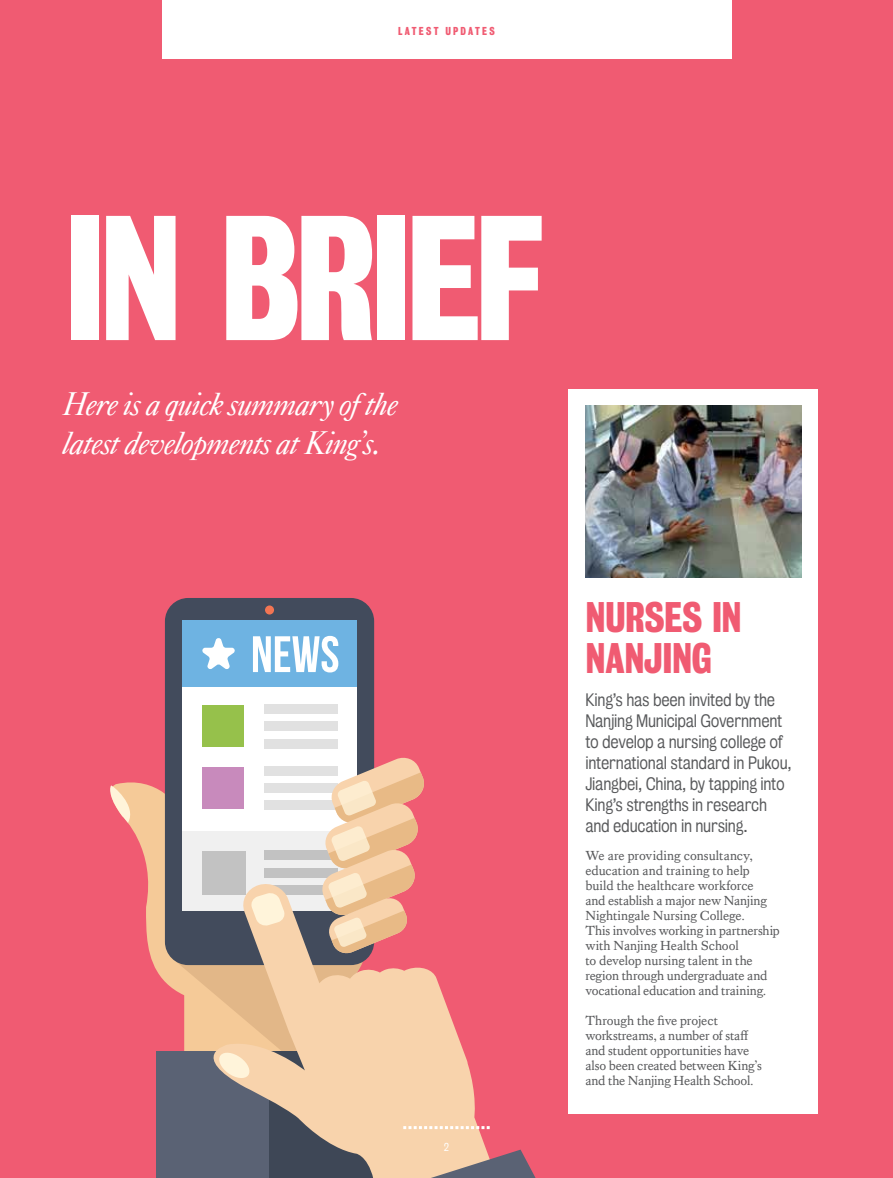
<style>
.page{position:relative;width:893px;height:1178px;background:#f05b72}
.page>*{position:absolute;margin:0;border:0;box-sizing:border-box;transform-origin:0 0}
.t1{font:161.7px "Kings Bureau Grot Three Seven";letter-spacing:-.04em;color:#fff}
.t2{font:39px/40.5px "Kings Bureau Grot Three Seven";letter-spacing:-.01em;color:#f05b72}
.t3{font:italic 32.4px/38.8px "Kings Caslon Display";letter-spacing:-.015em;color:#fff}
.t4{font:16.5px/21px "Kings Bureau Grot Five One";letter-spacing:-.015em;color:#58595b}
.t5{font:13.5px/15px "Kings Caslon Text";letter-spacing:-.01em;color:#58595b}
.t6{font:10.5px "Kings Bureau Grot Three Seven";letter-spacing:.21em;color:#f05b72}
.t7{font:10.5px "Kings Bureau Grot Five One";color:#fff}
</style>
<div class="page">
<svg style="left:117px;top:774px;width:59px;height:217px"></svg>
<svg style="left:110px;top:784px;width:28px;height:39px"></svg>
<div style="left:156px;top:1051px;width:223px;height:127px;background:#5a6274"></div>
<div style="left:165px;top:598px;width:209px;height:367px;background:#424b5c;border-radius:23px"></div>
<div style="left:182px;top:621px;width:175px;height:289px;background:#fff"></div>
<div style="left:182px;top:620px;width:175px;height:66px;background:#6eb3e2"></div>
<svg style="left:233px;top:969px;width:257px;height:209px;fill:#f8d3ac"></svg>
<svg style="left:176px;top:755px;width:250px;height:325px"></svg>
<svg style="left:389px;top:1149px;width:147px;height:29px;background:#c09f92"></svg>
<div style="left:265px;top:605px;width:9px;height:9px;background:#f27553;border-radius:50%"></div>
<svg style="left:253px;top:636px;width:85px;height:36px"></svg>
<svg style="left:202px;top:638px;width:33px;height:31px"></svg>
<div style="left:265px;top:704px;width:73px;height:10px;background:#e1e1e1"></div>
<div style="left:265px;top:722px;width:73px;height:9px;background:#e1e1e1"></div>
<div style="left:265px;top:739px;width:73px;height:9px;background:#e1e1e1"></div>
<div style="left:202px;top:705px;width:42px;height:42px;background:#96c14b"></div>
<div style="left:568px;top:389px;width:250px;height:724px;background:#fff"></div>
<img style="left:585px;top:406px;width:216px;height:172px">
<svg style="left:403px;top:1126px;width:87px;height:3px"></svg>
<div style="left:162px;top:0;width:569px;height:58px;background:#fff"></div>
<p class="t6" style="left:398px;top:24px;width:98px">LATEST UPDATES</p>
<h1 class="t1" style="left:64px;top:185px;width:482px">IN BRIEF</h1>
<h3 class="t3" style="left:64px;top:385px;width:337px">Here is a quick summary of the latest developments at King’s.</h3>
<p class="t7" style="left:444px;top:1141px;width:7px">2</p>
<h2 class="t2" style="left:585px;top:597px;width:158px">NURSES IN<br>NANJING</h2>
<p class="t4" style="left:585px;top:690px;width:208px">King’s has been invited by the<br>Nanjing Municipal Government to develop a nursing college of international standard in Pukou,<br>Jiangbei, China, by tapping into<br>King’s strengths in research and education in nursing.</p>
<p class="t5" style="left:585px;top:848px;width:196px">We are providing consultancy, education and training to help build the healthcare workforce<br>and establish a major new Nanjing<br>Nightingale Nursing College.<br>This involves working in partnership with Nanjing Health School<br>to develop nursing talent in the region through undergraduate and vocational education and training.</p>
<p class="t5" style="left:585px;top:1013px;width:178px">Through the five project workstreams, a number of staff and student opportunities have also been created between King’s and the Nanjing Health School.</p>
</div>
